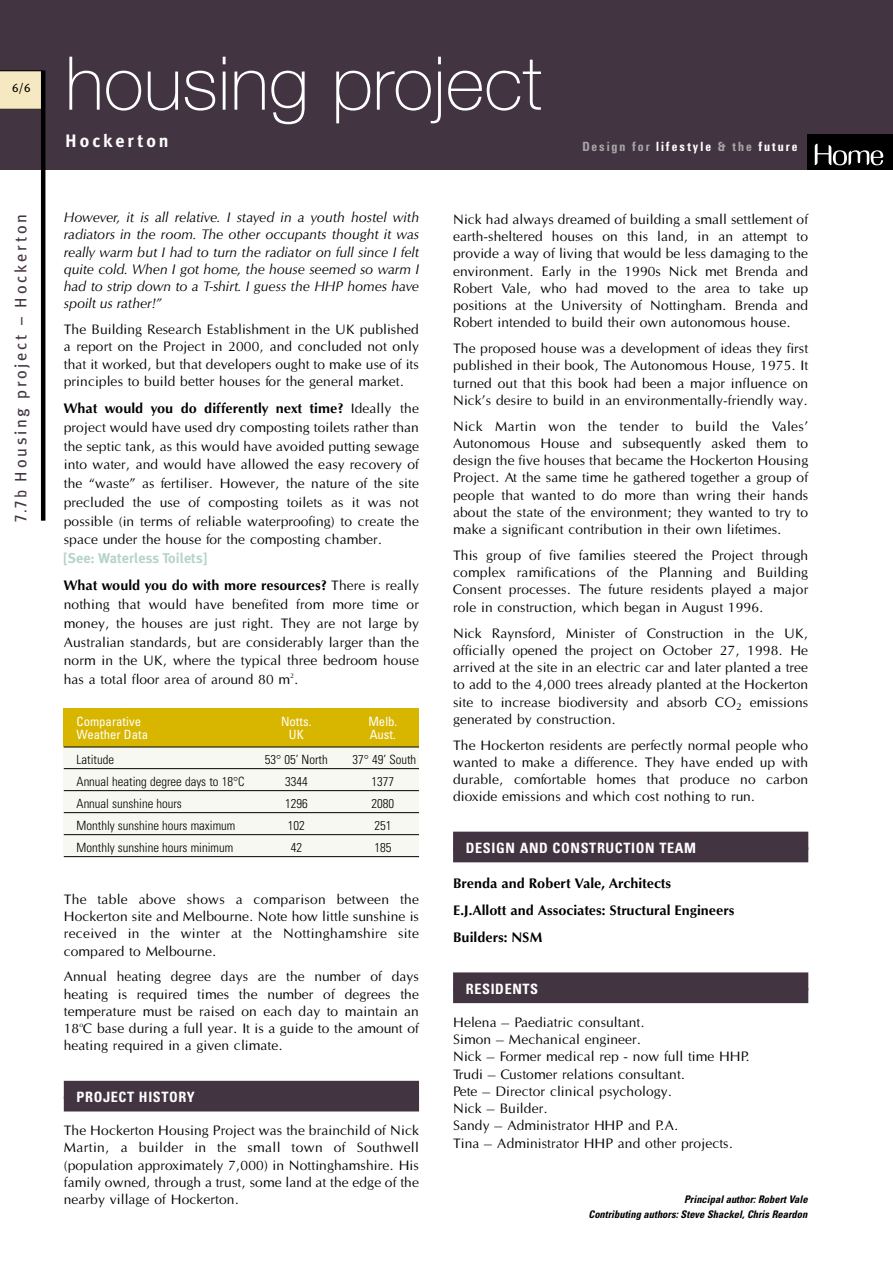
<style>
.page{position:relative;width:893px;height:1263px;background:#fff}
.page>*{position:absolute;margin:0;border:0;box-sizing:border-box;transform-origin:0 0}
.t1{font:100 74.25px "Helvetica Neue";color:#fff}
.t2{font:700 18px "Meta Plus";letter-spacing:.165em;color:#fff}
.t3{font:16.5px "Meta Plus";letter-spacing:.16em;color:#433442}
.t4{font:14.25px/17.2px "Optane";color:#000;text-align:justify}
.t5{font:italic 14.25px/17.2px "Optus T";color:#000;text-align:justify}
.t6{font:500 14.25px/27.3px "Optus T";color:#000}
.t7{font:700 condensed 14.25px "Univers";letter-spacing:.045em;color:#fff}
.t8{font:700 14.25px "Meta Plus";color:#b6d4cb}
.t9{font:700 condensed 13.8px "Unitus T";letter-spacing:.14em;color:#fff}
.t10{font:300 condensed 12.75px "Univers";color:#000}
.t11{font:condensed 12.75px "Univers";color:#fff}
.t12{font:12px "Meta Plus";color:#000}
.t13{font:italic 700 condensed 10.5px/15px "Univers";color:#000;text-align:right}
.s1{color:#a6a6a6}
.s2{font-family:"Univers";font-stretch:condensed}
.s3{font-family:"Optane";font-weight:400}
</style>
<div class="page">
<div style="left:0;top:0;width:892px;height:170px;background:#433442"></div>
<div style="left:807px;top:134px;width:85px;height:36px;background:#000"></div>
<svg style="left:814px;top:144px;width:69px;height:21px"></svg>
<svg style="left:0;top:70px;width:43px;height:40px;background:#e7dbb6"></svg>
<hr style="left:41px;top:71px;width:4px;height:450px;background:#000">
<div style="left:64px;top:731px;width:355px;height:126px;background:#f8f8f2"></div>
<div style="left:64px;top:708px;width:355px;height:39px;background:#d8b600"></div>
<hr style="left:64px;top:747px;width:355px;height:1px;background:#000">
<hr style="left:64px;top:768px;width:355px;height:1px;background:#000">
<hr style="left:64px;top:790px;width:355px;height:1px;background:#000">
<hr style="left:64px;top:812px;width:355px;height:1px;background:#000">
<hr style="left:64px;top:834px;width:355px;height:1px;background:#000">
<hr style="left:64px;top:856px;width:355px;height:1px;background:#000">
<div style="left:64px;top:1081px;width:355px;height:18px;background:#433442"></div>
<div style="left:64px;top:1097px;width:355px;height:15px;background:#433442"></div>
<div style="left:453px;top:832px;width:355px;height:18px;background:#433442"></div>
<div style="left:453px;top:847px;width:355px;height:15px;background:#433442"></div>
<div style="left:453px;top:972px;width:355px;height:18px;background:#433442"></div>
<div style="left:453px;top:988px;width:355px;height:15px;background:#433442"></div>
<p class="t12" style="left:12px;top:83px;width:20px">6/6</p>
<h1 class="t1" style="left:65px;top:57px;width:478px">housing project</h1>
<p class="t2" style="left:65px;top:133px;width:105px">Hockerton</p>
<p class="t9" style="left:582px;top:142px;width:217px"><span class="s1">Design for</span> lifestyle <span class="s1">&amp; the</span> future</p>
<p class="t3" style="left:14px;top:522px;width:310px;rotate:-90deg"><span class="s2">7.7b</span> Housing project – Hockerton</p>
<p class="t5" style="left:64px;top:210px;width:357px">However, it is all relative. I stayed in a youth hostel with radiators in the room. The other occupants thought it was really warm but I had to turn the radiator on full since I felt quite cold. When I got home, the house seemed so warm I had to strip down to a T-shirt. I guess the HHP homes have spoilt us rather!”</p>
<p class="t4" style="left:64px;top:322px;width:357px">The Building Research Establishment in the UK published a report on the Project in 2000, and concluded not only that it worked, but that developers ought to make use of its principles to build better houses for the general market.</p>
<p class="t6" style="left:64px;top:396px;width:357px">What would you do differently next time? <span class="s3">Ideally the</span></p>
<p class="t4" style="left:64px;top:419px;width:357px;line-height:18.8px">project would have used dry composting toilets rather than the septic tank, as this would have avoided putting sewage into water, and would have allowed the easy recovery of the “waste” as fertiliser. However, the nature of the site precluded the use of composting toilets as it was not possible (in terms of reliable waterproofing) to create the space under the house for the composting chamber.</p>
<p class="t8" style="left:64px;top:552px;width:145px">[See: Waterless Toilets]</p>
<p class="t6" style="left:64px;top:573px;width:357px">What would you do with more resources? <span class="s3">There is really</span></p>
<p class="t4" style="left:64px;top:596px;width:357px;line-height:18.8px">nothing that would have benefited from more time or money, the houses are just right. They are not large by Australian standards, but are considerably larger than the norm in the UK, where the typical three bedroom house has a total floor area of around 80 m<sup>2</sup>.</p>
<p class="t11" style="left:77px;top:717px;width:66px">Comparative</p>
<p class="t11" style="left:281px;top:717px;width:32px">Notts.</p>
<p class="t11" style="left:368px;top:717px;width:31px">Melb.</p>
<p class="t11" style="left:77px;top:730px;width:73px">Weather Data</p>
<p class="t11" style="left:289px;top:730px;width:16px">UK</p>
<p class="t11" style="left:370px;top:730px;width:28px">Aust.</p>
<p class="t10" style="left:77px;top:755px;width:39px">Latitude</p>
<p class="t10" style="left:265px;top:755px;width:64px">53° 05’ North</p>
<p class="t10" style="left:352px;top:755px;width:65px">37° 49’ South</p>
<p class="t10" style="left:77px;top:777px;width:169px">Annual heating degree days to 18°C</p>
<p class="t10" style="left:285px;top:777px;width:24px">3344</p>
<p class="t10" style="left:371px;top:777px;width:24px">1377</p>
<p class="t10" style="left:77px;top:799px;width:107px">Annual sunshine hours</p>
<p class="t10" style="left:285px;top:799px;width:24px">1296</p>
<p class="t10" style="left:371px;top:799px;width:24px">2080</p>
<p class="t10" style="left:77px;top:821px;width:160px">Monthly sunshine hours maximum</p>
<p class="t10" style="left:288px;top:821px;width:18px">102</p>
<p class="t10" style="left:374px;top:821px;width:18px">251</p>
<p class="t10" style="left:77px;top:843px;width:158px">Monthly sunshine hours minimum</p>
<p class="t10" style="left:291px;top:843px;width:13px">42</p>
<p class="t10" style="left:374px;top:843px;width:18px">185</p>
<p class="t4" style="left:64px;top:892px;width:357px">The table above shows a comparison between the Hockerton site and Melbourne. Note how little sunshine is received in the winter at the Nottinghamshire site compared to Melbourne.</p>
<p class="t4" style="left:64px;top:969px;width:357px">Annual heating degree days are the number of days heating is required times the number of degrees the temperature must be raised on each day to maintain an 18<sup>o</sup>C base during a full year. It is a guide to the amount of heating required in a given climate.</p>
<p class="t7" style="left:77px;top:1092px;width:120px">PROJECT HISTORY</p>
<p class="t4" style="left:64px;top:1123px;width:357px">The Hockerton Housing Project was the brainchild of Nick Martin, a builder in the small town of Southwell (population approximately 7,000) in Nottinghamshire. His family owned, through a trust, some land at the edge of the nearby village of Hockerton.</p>
<p class="t4" style="left:453px;top:212px;width:357px">Nick had always dreamed of building a small settlement of earth-sheltered houses on this land, in an attempt to provide a way of living that would be less damaging to the environment. Early in the 1990s Nick met Brenda and Robert Vale, who had moved to the area to take up positions at the University of Nottingham. Brenda and Robert intended to build their own autonomous house.</p>
<p class="t4" style="left:453px;top:341px;width:357px">The proposed house was a development of ideas they first published in their book, The Autonomous House, 1975. It turned out that this book had been a major influence on Nick’s desire to build in an environmentally-friendly way.</p>
<p class="t4" style="left:453px;top:419px;width:357px">Nick Martin won the tender to build the Vales’ Autonomous House and subsequently asked them to design the five houses that became the Hockerton Housing Project. At the same time he gathered together a group of people that wanted to do more than wring their hands about the state of the environment; they wanted to try to make a significant contribution in their own lifetimes.</p>
<p class="t4" style="left:453px;top:548px;width:357px">This group of five families steered the Project through complex ramifications of the Planning and Building Consent processes. The future residents played a major role in construction, which began in August 1996.</p>
<p class="t4" style="left:453px;top:625px;width:357px">Nick Raynsford, Minister of Construction in the UK, officially opened the project on October 27, 1998. He arrived at the site in an electric car and later planted a tree to add to the 4,000 trees already planted at the Hockerton site to increase biodiversity and absorb CO<sub>2</sub> emissions generated by construction.</p>
<p class="t4" style="left:453px;top:737px;width:357px">The Hockerton residents are perfectly normal people who wanted to make a difference. They have ended up with durable, comfortable homes that produce no carbon dioxide emissions and which cost nothing to run.</p>
<p class="t7" style="left:466px;top:843px;width:232px">DESIGN AND CONSTRUCTION TEAM</p>
<p class="t6" style="left:453px;top:870px;width:283px">Brenda and Robert Vale, Architects<br>E.J.Allott and Associates: Structural Engineers<br>Builders: NSM</p>
<p class="t7" style="left:466px;top:984px;width:74px">RESIDENTS</p>
<p class="t4" style="left:453px;top:1015px;width:299px;text-align:left">Helena – Paediatric consultant.<br>Simon – Mechanical engineer.<br>Nick – Former medical rep - now full time HHP.<br>Trudi – Customer relations consultant.<br>Pete – Director clinical psychology.<br>Nick – Builder.<br>Sandy – Administrator HHP and P.A.<br>Tina – Administrator HHP and other projects.</p>
<p class="t13" style="left:588px;top:1193px;width:220px">Principal author: Robert Vale<br>Contributing authors: Steve Shackel, Chris Reardon</p>
</div>
